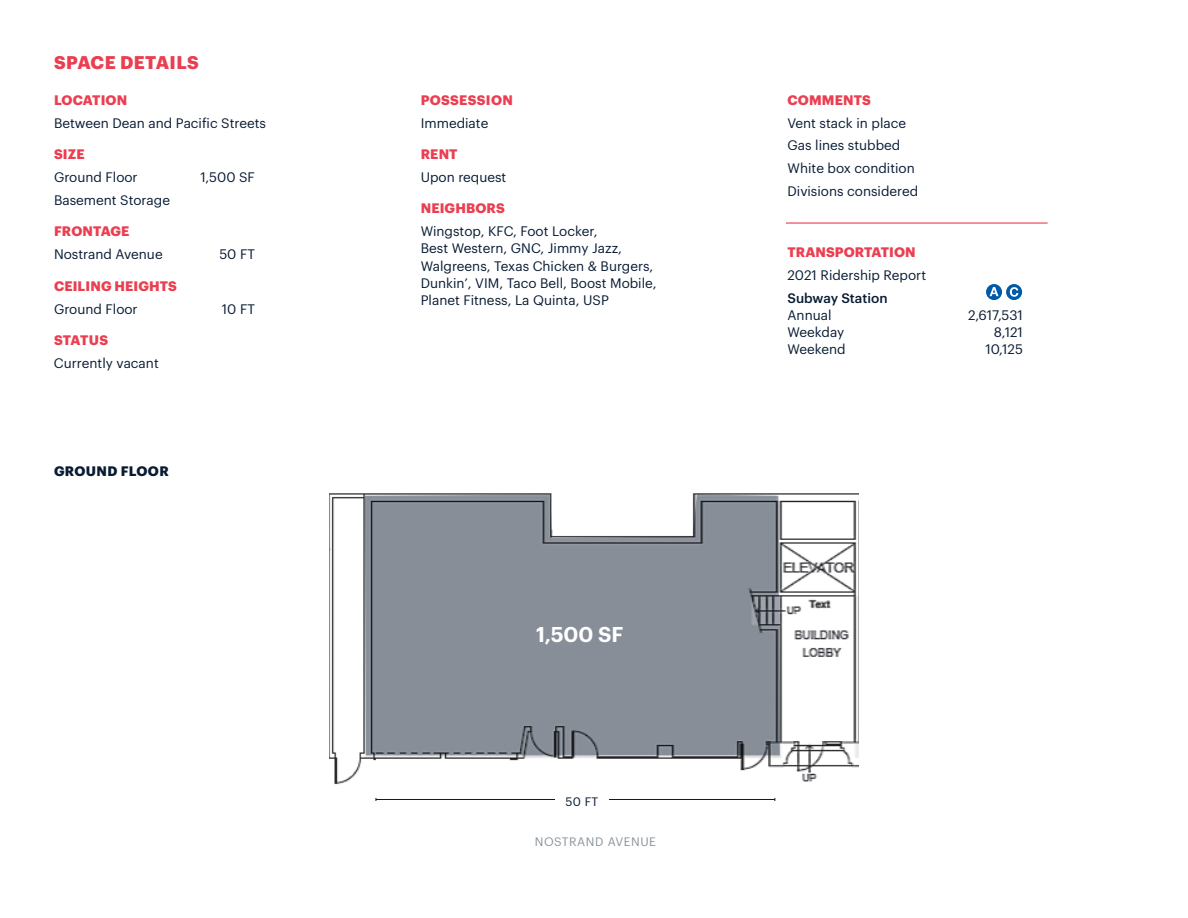
<style>
.page{position:relative;width:1188px;height:918px;background:#fff}
.page>*{position:absolute;margin:0;border:0;box-sizing:border-box;transform-origin:0 0}
.t1{font:600 21px "Graphik";color:#fff}
.t2{font:700 18px "Graphik";letter-spacing:.025em;color:#eb3e51}
.t3{font:13.5px/17.2px "Graphik";color:#081b33}
.t4{font:700 13.5px "Graphik";letter-spacing:.01em;color:#eb3e51}
.t5{font:500 13.5px "Graphik";color:#081b33}
.t6{font:700 13.5px "Graphik";letter-spacing:.025em;color:#081b33}
.t7{font:12px "Graphik";letter-spacing:.045em;color:#8a949d}
.t8{font:12px "Graphik";color:#081b33}
</style>
<div class="page">
<hr style="left:786px;top:222px;width:262px;height:2px;background:#eb3e51">
<hr style="left:376px;top:799px;width:399px;height:1px;background:#081b33">
<div style="left:555px;top:792px;width:54px;height:18px;background:#fff"></div>
<img style="left:329px;top:493px;width:530px;height:292px">
<svg style="left:365px;top:495px;width:415px;height:260px;background:#8b919a"></svg>
<svg style="left:1006px;top:284px;width:16px;height:16px"></svg>
<svg style="left:1010px;top:287px;width:8px;height:10px"></svg>
<svg style="left:986px;top:284px;width:16px;height:16px"></svg>
<svg style="left:990px;top:287px;width:9px;height:9px"></svg>
<h2 class="t2" style="left:54px;top:48px;width:146px">SPACE DETAILS</h2>
<p class="t4" style="left:54px;top:90px;width:75px">LOCATION</p>
<p class="t3" style="left:54px;top:113px;width:214px">Between Dean and Pacific Streets</p>
<p class="t4" style="left:54px;top:144px;width:32px">SIZE</p>
<p class="t3" style="left:54px;top:167px;width:85px">Ground Floor</p>
<p class="t3" style="left:200px;top:167px;width:56px">1,500 SF</p>
<p class="t3" style="left:54px;top:190px;width:118px">Basement Storage</p>
<p class="t4" style="left:54px;top:221px;width:77px">FRONTAGE</p>
<p class="t3" style="left:54px;top:245px;width:110px">Nostrand Avenue</p>
<p class="t3" style="left:219px;top:245px;width:37px">50 FT</p>
<p class="t4" style="left:54px;top:276px;width:124px">CEILING HEIGHTS</p>
<p class="t3" style="left:54px;top:299px;width:85px">Ground Floor</p>
<p class="t3" style="left:222px;top:299px;width:35px">10 FT</p>
<p class="t4" style="left:54px;top:330px;width:56px">STATUS</p>
<p class="t3" style="left:54px;top:353px;width:106px">Currently vacant</p>
<p class="t6" style="left:54px;top:460px;width:116px">GROUND FLOOR</p>
<p class="t4" style="left:421px;top:90px;width:94px">POSSESSION</p>
<p class="t3" style="left:421px;top:113px;width:69px">Immediate</p>
<p class="t4" style="left:421px;top:144px;width:38px">RENT</p>
<p class="t3" style="left:421px;top:167px;width:87px">Upon request</p>
<p class="t4" style="left:421px;top:198px;width:85px">NEIGHBORS</p>
<p class="t3" style="left:421px;top:221px;width:237px">Wingstop, KFC, Foot Locker,<br>Best Western, GNC, Jimmy Jazz, Walgreens, Texas Chicken &amp; Burgers, Dunkin’, VIM, Taco Bell, Boost Mobile, Planet Fitness, La Quinta, USP</p>
<h1 class="t1" style="left:536px;top:618px;width:89px">1,500 SF</h1>
<p class="t8" style="left:566px;top:793px;width:34px">50 FT</p>
<p class="t7" style="left:535px;top:833px;width:123px">NOSTRAND AVENUE</p>
<p class="t4" style="left:788px;top:90px;width:85px">COMMENTS</p>
<p class="t3" style="left:788px;top:110px;width:132px;line-height:22.6px">Vent stack in place<br>Gas lines stubbed<br>White box condition<br>Divisions considered</p>
<p class="t4" style="left:788px;top:242px;width:130px">TRANSPORTATION</p>
<p class="t3" style="left:788px;top:265px;width:140px">2021 Ridership Report</p>
<p class="t5" style="left:788px;top:287px;width:102px">Subway Station</p>
<p class="t3" style="left:788px;top:305px;width:46px">Annual</p>
<p class="t3" style="left:968px;top:305px;width:56px">2,617,531</p>
<p class="t3" style="left:788px;top:322px;width:58px">Weekday</p>
<p class="t3" style="left:994px;top:322px;width:31px">8,121</p>
<p class="t3" style="left:788px;top:340px;width:60px">Weekend</p>
<p class="t3" style="left:985px;top:340px;width:39px">10,125</p>
</div>
